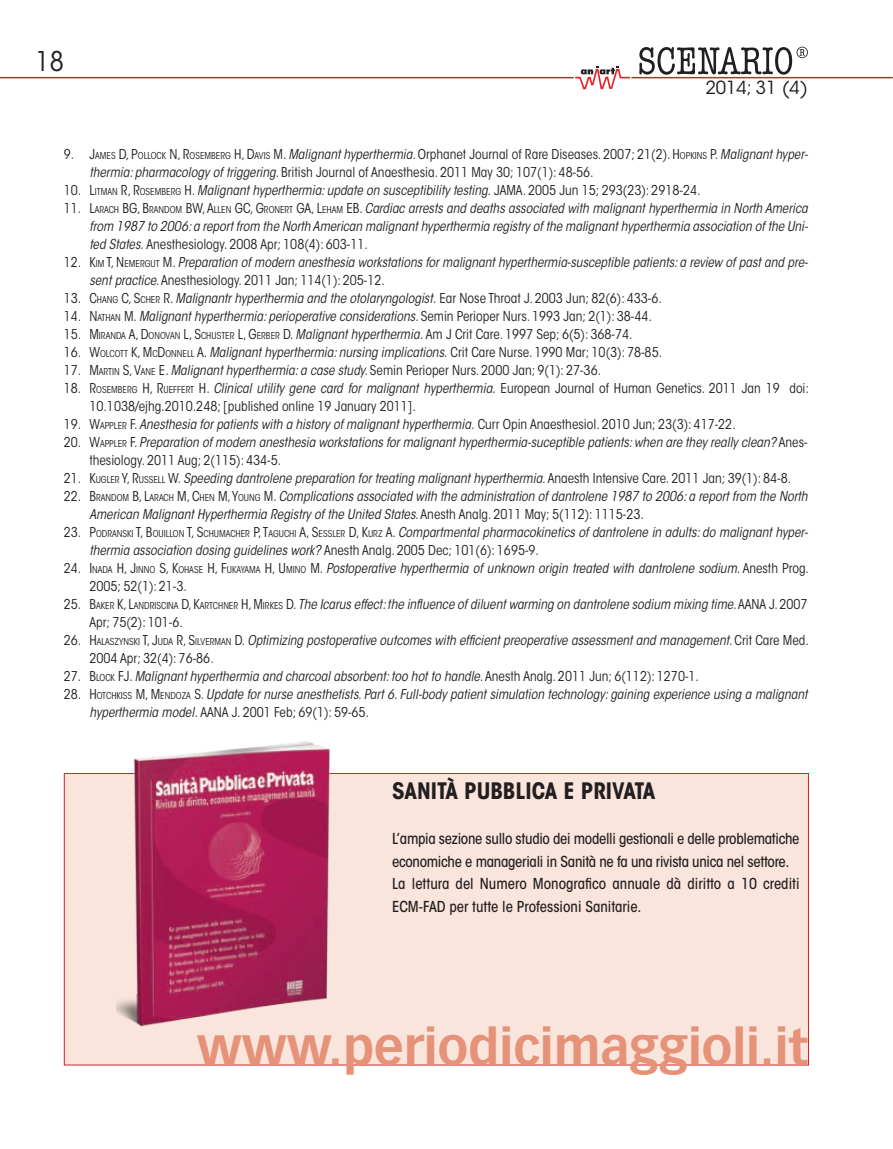
<style>
.page{position:relative;width:893px;height:1149px;background:#fff}
.page>*{position:absolute;margin:0;border:0;box-sizing:border-box;transform-origin:0 0}
.t1{font:700 49.65px "Vectora LT Std";color:#e59279}
.t2{font:condensed 27px "ITC Avant Garde Std";color:#231f20}
.t3{font:700 condensed 22.5px "ITC Avant Garde Std";color:#231f20}
.t4{font:18px "ITC Avant Garde Std";color:#231f20}
.t5{font:500 condensed 15px/22.5px "ITC Avant Garde Std";letter-spacing:-.02em;color:#231f20}
.t6{font:italic condensed 13.5px/18px "ITC Avant Garde Std";color:#231f20}
.t7{font:condensed 13.5px/18px "ITC Avant Garde Std";color:#231f20}
.t8{font:condensed 13.5px "ITC Avant Garde Std";color:#231f20}
.t9{font:condensed 9.45px "ITC Avant Garde Std";color:#231f20}
.s1{font-size:13.5px}
.s2{font-size:9.45px}
.s3{font-style:inherit}
.s4{font-style:italic}
.s5{font-style:normal;font-size:9.45px}
.s6{font-style:normal}
</style>
<div class="page">
<svg style="left:639px;top:47px;width:169px;height:28px"></svg>
<hr style="left:0;top:77px;width:893px;height:1px;background:#d1232a">
<svg style="left:577px;top:66px;width:51px;height:24px"></svg>
<div style="left:64px;top:773px;width:744px;height:291px;background:#f9e5dc"></div>
<img style="left:117px;top:741px;width:218px;height:286px">
<h2 class="t2" style="left:36px;top:45px;width:30px">18</h2>
<h3 class="t4" style="left:705px;top:76px;width:104px">2014; 31 (4)</h3>
<p class="t9" style="left:64px;top:150px;width:38px"><span class="s1">9. J</span>AMES</p>
<p class="t9" style="left:119px;top:150px;width:25px"><span class="s1">D, P</span>OLLOC</p>
<p class="t9" style="left:162px;top:150px;width:34px">K <span class="s1">N, R</span>OSEM</p>
<p class="t7" style="left:89px;top:145px;width:720px;text-indent:122px"><span class="s2">BERG</span> <span class="s3">H, D</span><span class="s2">AVIS</span> M. <span class="s4">Malignant hyperthermia.</span> Orphanet Journal of Rare Diseases. 2007; 21(2). <span class="s3">H</span><span class="s2">OPKINS</span> P. <span class="s4">Malignant hyper&shy;thermia: pharmacology of triggering</span>. British Journal of Anaesthesia. 2011 May 30; 107(1): 48-56.</p>
<p class="t9" style="left:64px;top:186px;width:37px"><span class="s1">10. L</span>ITMAN</p>
<p class="t9" style="left:121px;top:186px;width:26px"><span class="s1">R, R</span>OSEM</p>
<p class="t6" style="left:161px;top:181px;width:541px"><span class="s5">BER G</span> <span class="s6">H.</span> Malignant hyperthermia: update on susceptibility testing. <span class="s6">JAMA. 2005 Jun 15; 293(23): 2918-24.</span></p>
<p class="t9" style="left:64px;top:204px;width:37px"><span class="s1">11. L</span>ARACH</p>
<p class="t9" style="left:122px;top:204px;width:34px"><span class="s1">BG, B</span>RANDOM</p>
<p class="t8" style="left:186px;top:200px;width:34px">BW, A<span class="s2">LLEN</span></p>
<p class="t9" style="left:235px;top:204px;width:35px"><span class="s1">GC, G</span>RONERT</p>
<p class="t8" style="left:296px;top:200px;width:32px">GA, L<span class="s2">EHAM</span></p>
<p class="t6" style="left:346px;top:199px;width:463px"><span class="s6">EB.</span> Cardiac arrests and deaths associated with malignant hyperthermia in North America</p>
<p class="t6" style="left:89px;top:217px;width:720px">from 1987 to 2006: a report from the North American malignant hyperthermia registry of the malignant hyperthermia association of the Uni-</p>
<p class="t7" style="left:89px;top:235px;width:280px"><span class="s4">ted States.</span> Anesthesiology. 2008 Apr; 108(4): 603-11.</p>
<p class="t8" style="left:64px;top:254px;width:67px">12.K<span class="s2">IM</span> T, N<span class="s2">EMER</span></p>
<p class="t6" style="left:89px;top:253px;width:720px;text-indent:55px"><span class="s5">GUT</span> <span class="s6">M.</span> Preparation of modern anesthesia workstations for malignant hyperthermia-susceptible patients: a review of past and pre&shy;sent practice<span class="s6">. Anesthesiology. 2011 Jan; 114(1): 205-12.</span></p>
<p class="t9" style="left:64px;top:294px;width:83px"><span class="s1">13. C</span>HANG <span class="s1">C, S</span>CHER</p>
<p class="t6" style="left:163px;top:289px;width:500px"><span class="s6">R</span><span class="s6">.</span> Malignantr hyperthermia and the otolaryngologist. <span class="s6">Ear Nose Throat J. 2003 Jun; 82(6): 433-6.</span></p>
<p class="t9" style="left:64px;top:312px;width:40px"><span class="s1">14. N</span>ATHAN</p>
<p class="t6" style="left:124px;top:307px;width:529px"><span class="s6">M.</span> Malignant hyperthermia: perioperative considerations<span class="s6">. Semin Perioper Nurs. 1993 Jan; 2(1): 38-44.</span></p>
<p class="t9" style="left:64px;top:330px;width:41px"><span class="s1">15. M</span>IRANDA</p>
<p class="t7" style="left:129px;top:325px;width:505px"><span class="s3">A, D</span><span class="s2">ONOVAN</span> <span class="s3">L, S</span><span class="s2">CH USTER</span> <span class="s3">L, G</span><span class="s2">ER BER</span> D. <span class="s4">Malignant hyperthermia.</span> Am J Crit Care. 1997 Sep; 6(5): 368-74.</p>
<p class="t9" style="left:64px;top:348px;width:42px"><span class="s1">16.W</span>OLCOTT</p>
<p class="t9" style="left:131px;top:348px;width:41px"><span class="s1">K, M</span>C<span class="s1">D</span>ONNELL</p>
<p class="t6" style="left:197px;top:343px;width:466px"><span class="s6">A.</span> Malignant hyperthermia: nursing implications. <span class="s6">Crit Care Nurse. 1990 Mar; 10(3): 78-85.</span></p>
<p class="t9" style="left:64px;top:366px;width:41px"><span class="s1">17. M</span>ARTIN</p>
<p class="t7" style="left:123px;top:361px;width:480px"><span class="s3">S, V</span><span class="s2">ANE</span> E. <span class="s4">Malignant hyperthermia: a case study.</span> Semin Perioper Nurs. 2000 Jan; 9(1): 27-36.</p>
<p class="t8" style="left:64px;top:380px;width:39px">18. R<span class="s2">OSEM</span></p>
<p class="t9" style="left:118px;top:384px;width:56px">BERG <span class="s1">H, R</span>UEFFERT</p>
<p class="t7" style="left:89px;top:379px;width:721px;text-indent:110px">H. <span class="s4">Clinical utility gene card for malignant hyperthermia.</span> European Journal of Human Genetics. 2011 Jan 19 doi:<br>10.1038/ejhg.2010.248; [published online 19 January 2011].</p>
<p class="t9" style="left:64px;top:420px;width:42px"><span class="s1">19.W</span>APPLER</p>
<p class="t6" style="left:130px;top:415px;width:607px"><span class="s6">F.</span> Anesthesia for patients with a history of malignant hyperthermia. <span class="s6">Curr Opin Anaesthesiol. 2010 Jun; 23(3): 417-22.</span></p>
<p class="t9" style="left:64px;top:438px;width:42px"><span class="s1">20.W</span>APPLER</p>
<p class="t6" style="left:89px;top:433px;width:720px;text-indent:41px"><span class="s6">F.</span> Preparation of modern anesthesia workstations for malignant hyperthermia-suceptible patients: when are they really clean? <span class="s6">Anes&shy;thesiology. 2011 Aug; 2(115): 434-5.</span></p>
<p class="t9" style="left:64px;top:474px;width:86px"><span class="s1">21.K</span>UGLER <span class="s1">Y, R</span>USSELL</p>
<p class="t6" style="left:168px;top:469px;width:624px"><span class="s6">W</span><span class="s6">.</span> Speeding dantrolene preparation for treating malignant hyperthermia. <span class="s6">Anaesth Intensive Care. 2011 Jan; 39(1): 84-8.</span></p>
<p class="t9" style="left:64px;top:492px;width:39px"><span class="s1">22.B</span>RANDOM</p>
<p class="t9" style="left:132px;top:492px;width:23px"><span class="s1">B, L</span>ARACH</p>
<p class="t6" style="left:89px;top:487px;width:720px;text-indent:88px"><span class="s6">M, C</span><span class="s5">HEN</span> <span class="s6">M, Y</span><span class="s5">OUNG</span> <span class="s6">M.</span> Complications associated with the administration of dantrolene 1987 to 2006: a report from the North<br>American Malignant Hyperthermia Registry of the United States. <span class="s6">Anesth Analg. 2011 May; 5(112): 1115-23.</span></p>
<p class="t9" style="left:64px;top:528px;width:39px"><span class="s1">23. P</span>ODRANS</p>
<p class="t9" style="left:127px;top:528px;width:42px">KI <span class="s1">T, B</span>OUILLON</p>
<p class="t9" style="left:187px;top:528px;width:39px"><span class="s1">T, S</span>CHUMACHER</p>
<p class="t9" style="left:254px;top:528px;width:71px"><span class="s1">P, T</span>AGUCHI <span class="s1">A, S</span>ESSLER</p>
<p class="t6" style="left:89px;top:523px;width:720px;text-indent:260px"><span class="s6">D, K</span><span class="s5">URZ</span> <span class="s6">A.</span> Compartmental pharmacokinetics of dantrolene in adults: do malignant hyper&shy;thermia association dosing guidelines work? <span class="s6">Anesth Analg. 2005 Dec; 101(6): 1695-9.</span></p>
<p class="t8" style="left:64px;top:560px;width:35px">24. I<span class="s2">NADA</span></p>
<p class="t9" style="left:117px;top:564px;width:25px"><span class="s1">H, J</span>INNO</p>
<p class="t9" style="left:159px;top:564px;width:25px"><span class="s1">S, K</span>OHASE</p>
<p class="t9" style="left:207px;top:564px;width:85px"><span class="s1">H, F</span>UKAYAMA <span class="s1">H, U</span> MINO</p>
<p class="t6" style="left:310px;top:559px;width:500px"><span class="s6">M.</span> Postoperative hyperthermia of unknown origin treated with dantrolene sodium<span class="s6">. Anesth Prog.</span></p>
<p class="t7" style="left:89px;top:577px;width:99px">2005; 52(1): 21-3.</p>
<p class="t9" style="left:64px;top:600px;width:76px"><span class="s1">25.B</span>AKER <span class="s1">K, L</span>ANDRISCINA</p>
<p class="t9" style="left:181px;top:600px;width:25px"><span class="s1">D, K</span>ARTCHNER</p>
<p class="t6" style="left:241px;top:595px;width:568px"><span class="s6">H, M</span><span class="s5">IR KES</span> <span class="s6">D.</span> The Icarus effect: the influence of diluent warming on dantrolene sodium mixing time. <span class="s6">AANA J. 2007</span></p>
<p class="t7" style="left:89px;top:613px;width:95px">Apr; 75(2): 101-6.</p>
<p class="t9" style="left:64px;top:636px;width:39px"><span class="s1">26. H</span>ALASZ</p>
<p class="t9" style="left:119px;top:636px;width:93px">YNSKI <span class="s1">T, J</span>UDA <span class="s1">R, S</span>ILVERMAN</p>
<p class="t6" style="left:235px;top:631px;width:576px"><span class="s6">D.</span> Optimizing postoperative outcomes with efficient preoperative assessment and management. <span class="s6">Crit Care Med.</span></p>
<p class="t6" style="left:64px;top:649px;width:637px;text-indent:26px"><span class="s6">2004 Apr; 32(4): 76-86.<br></span><span class="s6">27.B</span> <span class="s5">LOC K</span> <span class="s6">FJ</span><span class="s6">.</span> Malignant hyperthermia and charcoal absorbent: too hot to handle. <span class="s6">Anesth Analg. 2011 Jun; 6(112): 1270-1.</span></p>
<p class="t8" style="left:64px;top:686px;width:39px">28. H<span class="s2">OTCH</span></p>
<p class="t9" style="left:117px;top:690px;width:50px">KISS <span class="s1">M, M</span>ENDOZA</p>
<p class="t6" style="left:89px;top:685px;width:720px;text-indent:105px"><span class="s6">S.</span> Update for nurse anesthetists. Part 6. Full-body patient simulation technology: gaining experience using a malignant hyperthermia model. <span class="s6">AANA J. 2001 Feb; 69(1): 59-65.</span></p>
<h3 class="t3" style="left:392px;top:776px;width:265px">SANITÀ PUBBLICA E PRIVATA</h3>
<p class="t5" style="left:392px;top:827px;width:409px">L’ampia sezione sullo studio dei modelli gestionali e delle problematiche economiche e manageriali in Sanità ne fa una rivista unica nel settore.<br>La lettura del Numero Monografico annuale dà diritto a 10 crediti ECM-FAD per tutte le Professioni Sanitarie.</p>
<h1 class="t1" style="left:197px;top:1016px;width:613px">www.periodicimaggioli.it</h1>
</div>
